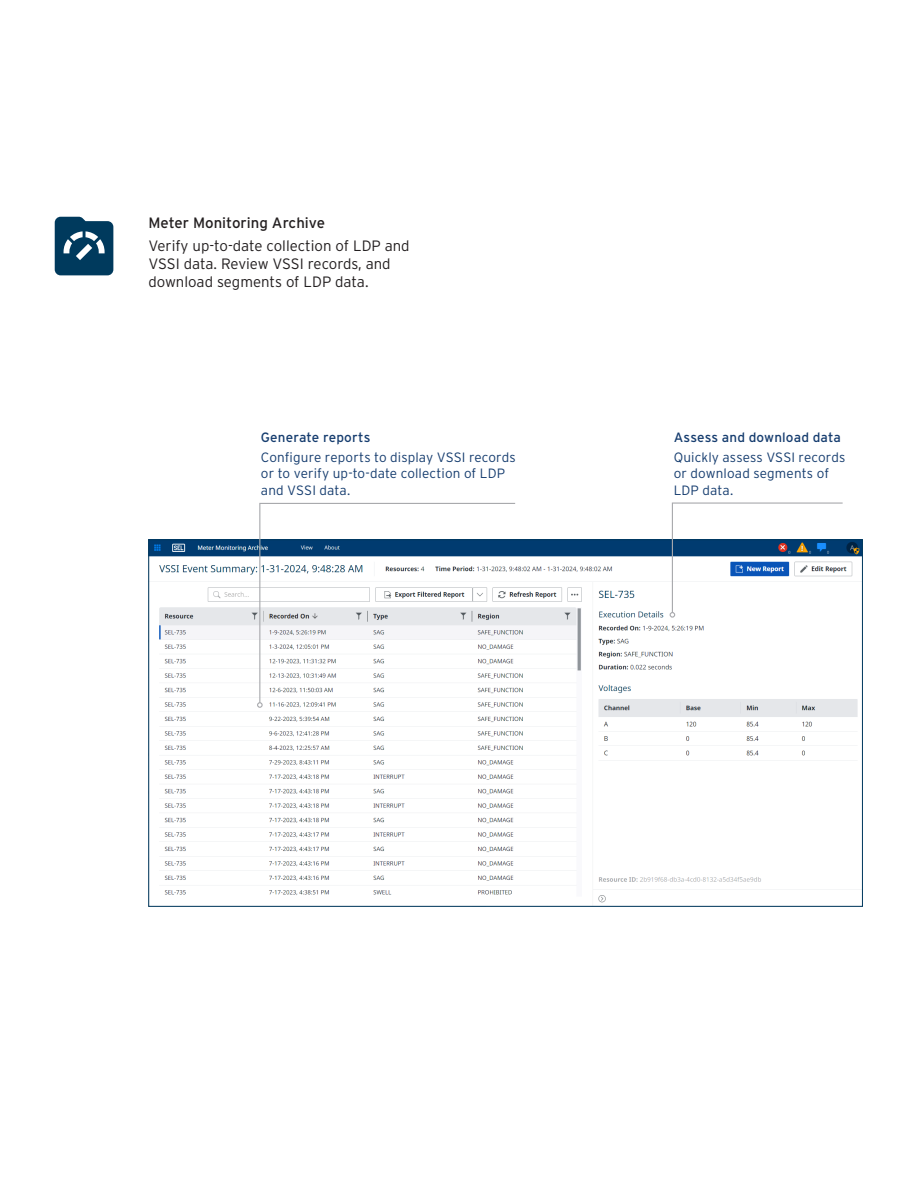
<style>
.page{position:relative;width:918px;height:1188px;background:#fff}
.page>*{position:absolute;margin:0;border:0;box-sizing:border-box;transform-origin:0 0}
.Body_Copy___p{font:300 15px/18px "Interstate Poly";color:#231f20}
.Body_Sub___h3{font:15px "Interstate Poly";color:#231f20}
.Captions_Callouts{font:300 13.5px/16.2px "Interstate Poly";letter-spacing:.005em;color:#163d6f}
.Captions_Callouts-2{font:13.5px "Interstate Poly";letter-spacing:.01em;color:#163d6f}
</style>
<div class="page">
<svg style="left:55px;top:217px;width:58px;height:58px;background:#285976"></svg>
<img style="left:151px;top:542px;width:710px;height:361px">
<svg style="left:259px;top:502px;width:257px;height:202px"></svg>
<svg style="left:257px;top:702px;width:6px;height:6px"></svg>
<svg style="left:670px;top:502px;width:174px;height:116px"></svg>
<p class="Body_Sub___h3" style="left:148px;top:212px;width:178px">Meter Monitoring Archive</p>
<p class="Body_Copy___p" style="left:148px;top:235px;width:263px">Verify up-to-date collection of LDP and<br>VSSI data. Review VSSI records, and download segments of LDP data.</p>
<p class="Captions_Callouts-2" style="left:261px;top:427px;width:111px">Generate reports</p>
<p class="Captions_Callouts" style="left:261px;top:449px;width:256px">Configure reports to display VSSI records or to verify up-to-date collection of LDP and VSSI data.</p>
<p class="Captions_Callouts-2" style="left:674px;top:427px;width:169px">Assess and download data</p>
<p class="Captions_Callouts" style="left:674px;top:449px;width:173px">Quickly assess VSSI records or download segments of<br>LDP data.</p>
</div>
